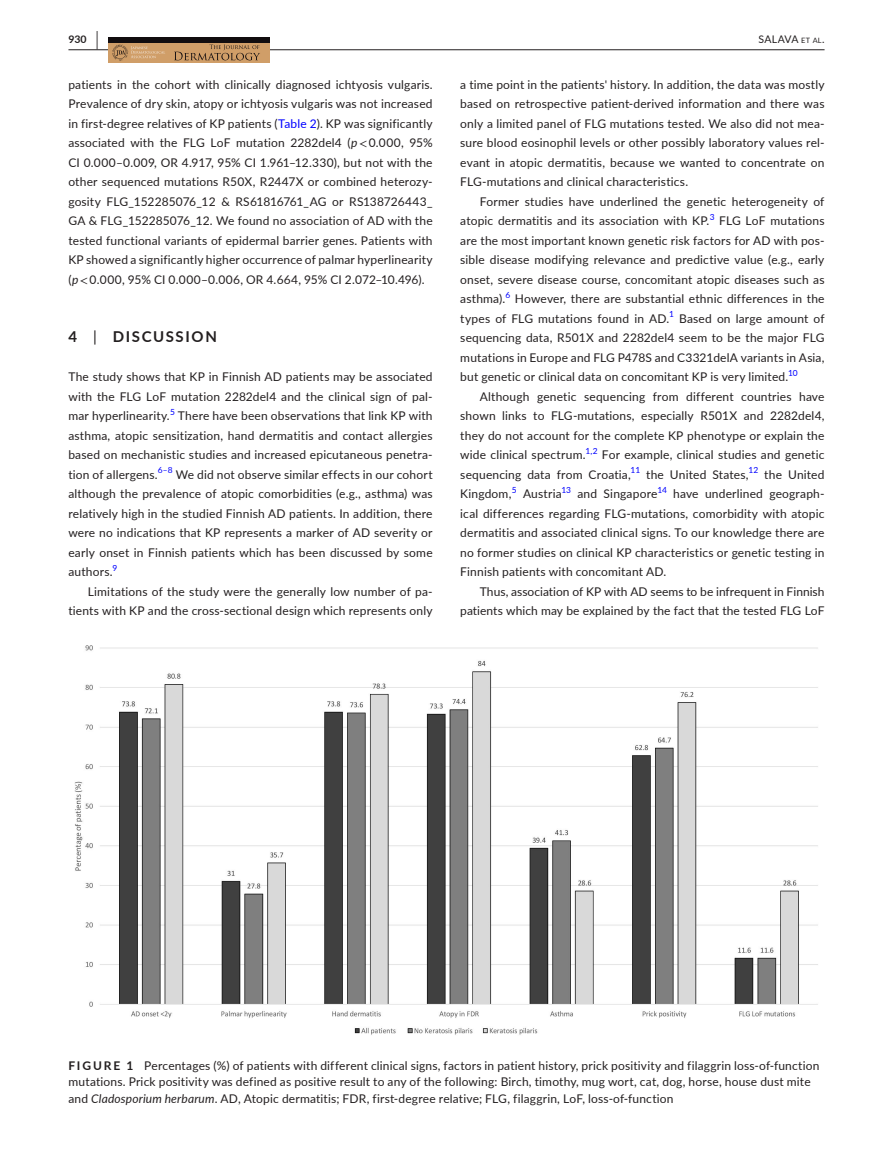
<style>
.page{position:relative;width:893px;height:1174px;background:#fff}
.page>*{position:absolute;margin:0;border:0;box-sizing:border-box;transform-origin:0 0}
.t1{font:700 15px "Lato";letter-spacing:.11em;color:#231f20}
.t2{font:12px/19.5px "Lato";letter-spacing:.015em;color:#231f20;text-align:justify}
.t3{font:10.5px "Lato";letter-spacing:.015em;color:#231f20}
.t4{font:700 10.5px "Lato";color:#231f20}
.t5{font:8.4px "Lato";letter-spacing:-.01em;color:#00f}
.s1{font-size:19.5px}
.s2{font-size:7.35px}
.s3{color:#00f}
.s4{font-style:italic}
.s5{font-family:"STIX"}
.s6{font-weight:400}
.s7{font-weight:700}
</style>
<div class="page">
<hr style="left:68px;top:49px;width:756px;height:1px;background:#231f20">
<div style="left:108px;top:37px;width:162px;height:25px;background:#d09e68"></div>
<svg style="left:174px;top:45px;width:86px;height:15px"></svg>
<div style="left:108px;top:37px;width:162px;height:6px;background:#120d0f"></div>
<svg style="left:112px;top:44px;width:53px;height:17px"></svg>
<img style="left:74px;top:645px;width:744px;height:390px">
<p class="t4" style="left:68px;top:31px;width:31px">930 <span class="s1">|</span></p>
<p class="t3" style="left:759px;top:31px;width:67px">SALAVA <span class="s2">et al</span> .</p>
<p class="t2" style="left:68px;top:74px;width:366px">patients in the cohort with clinically diagnosed ichtyosis vulgaris.<br>Prevalence of dry skin, atopy or ichtyosis vulgaris was not increased in first-degree relatives of KP patients (<span class="s3">Table 2</span>). KP was significantly associated with the FLG LoF mutation 2282del4 (<span class="s4">p</span><span class="s5">&lt;</span> 0.000, 95% CI 0.000–0.009, OR 4.917, 95% CI 1.961–12.330), but not with the other sequenced mutations R50X, R2447X or combined heterozy&shy;gosity FLG_152285076_12 &amp; RS61816761_AG or RS138726443_ GA &amp; FLG_152285076_12. We found no association of AD with the tested functional variants of epidermal barrier genes. Patients with KP showed a significantly higher occurrence of palmar hyperlinearity (<span class="s4">p</span><span class="s5">&lt;</span> 0.000, 95% CI 0.000–0.006, OR 4.664, 95% CI 2.072–10.496).</p>
<p class="t2" style="left:460px;top:74px;width:366px">a time point in the patients' history. In addition, the data was mostly based on retrospective patient-derived information and there was only a limited panel of FLG mutations tested. We also did not mea&shy;sure blood eosinophil levels or other possibly laboratory values rel&shy;evant in atopic dermatitis, because we wanted to concentrate on FLG-mutations and clinical characteristics.</p>
<p class="t2" style="left:460px;top:191px;width:366px;text-indent:20px">Former studies have underlined the genetic heterogeneity of atopic dermatitis and its association with KP.<sup>3</sup> FLG LoF mutations are the most important known genetic risk factors for AD with pos&shy;sible disease modifying relevance and predictive value (e.g., early onset, severe disease course, concomitant atopic diseases such as asthma).<sup>6</sup> However, there are substantial ethnic differences in the types of FLG mutations found in AD.<sup>1</sup> Based on large amount of sequencing data, R501X and 2282del4 seem to be the major FLG mutations in Europe and FLG P478S and C3321delA variants in Asia, but genetic or clinical data on concomitant KP is very limited.<sup>10</sup></p>
<p class="t2" style="left:460px;top:386px;width:366px;text-indent:20px">Although genetic sequencing from different countries have shown links to FLG-mutations, especially R501X and 2282del4, they do not account for the complete KP phenotype or explain the wide clinical spectrum.<sup>1,2</sup> For example, clinical studies and genetic sequencing data from Croatia,</p>
<p class="t1" style="left:68px;top:326px;width:150px">4 <span class="s6">|</span> DISCUSSION</p>
<p class="t2" style="left:68px;top:366px;width:366px">The study shows that KP in Finnish AD patients may be associated with the FLG LoF mutation 2282del4 and the clinical sign of pal&shy;mar hyperlinearity.<sup>5</sup> There have been observations that link KP with asthma, atopic sensitization, hand dermatitis and contact allergies based on mechanistic studies and increased epicutaneous penetra&shy;tion of allergens.</p>
<p class="t5" style="left:158px;top:464px;width:16px">6–8</p>
<p class="t2" style="left:68px;top:464px;width:366px;text-indent:107px">We did not observe similar effects in our cohort although the prevalence of atopic comorbidities (e.g., asthma) was relatively high in the studied Finnish AD patients. In addition, there were no indications that KP represents a marker of AD severity or early onset in Finnish patients which has been discussed by some authors.</p>
<p class="t5" style="left:631px;top:464px;width:11px">11</p>
<p class="t2" style="left:646px;top:464px;width:104px">the United States,</p>
<p class="t5" style="left:748px;top:464px;width:11px">12</p>
<p class="t2" style="left:764px;top:464px;width:62px">the United</p>
<p class="t2" style="left:460px;top:483px;width:53px">Kingdom,</p>
<p class="t5" style="left:512px;top:484px;width:6px">5</p>
<p class="t2" style="left:523px;top:483px;width:40px">Austria</p>
<p class="t5" style="left:561px;top:484px;width:11px">13</p>
<p class="t2" style="left:577px;top:483px;width:82px">and Singapore</p>
<p class="t5" style="left:657px;top:484px;width:11px">14</p>
<p class="t2" style="left:460px;top:483px;width:366px;text-indent:213px">have underlined geograph&shy;ical differences regarding FLG-mutations, comorbidity with atopic dermatitis and associated clinical signs. To our knowledge there are no former studies on clinical KP characteristics or genetic testing in Finnish patients with concomitant AD.</p>
<p class="t2" style="left:460px;top:581px;width:366px;text-align:right">Thus, association of KP with AD seems to be infrequent in Finnish patients which may be explained by the fact that the tested FLG LoF</p>
<p class="t5" style="left:113px;top:562px;width:6px">9</p>
<p class="t2" style="left:68px;top:581px;width:366px;text-align:right">Limitations of the study were the generally low number of pa&shy;tients with KP and the cross-sectional design which represents only</p>
<p class="t2" style="left:68px;top:1056px;width:752px;line-height:16.5px;text-align:left"><span class="s7">FIGURE 1</span> Percentages (%) of patients with different clinical signs, factors in patient history, prick positivity and filaggrin loss-of-function mutations. Prick positivity was defined as positive result to any of the following: Birch, timothy, mug wort, cat, dog, horse, house dust mite and <span class="s4">Cladosporium herbarum</span>. AD, Atopic dermatitis; FDR, first-degree relative; FLG, filaggrin, LoF, loss-of-function</p>
</div>
